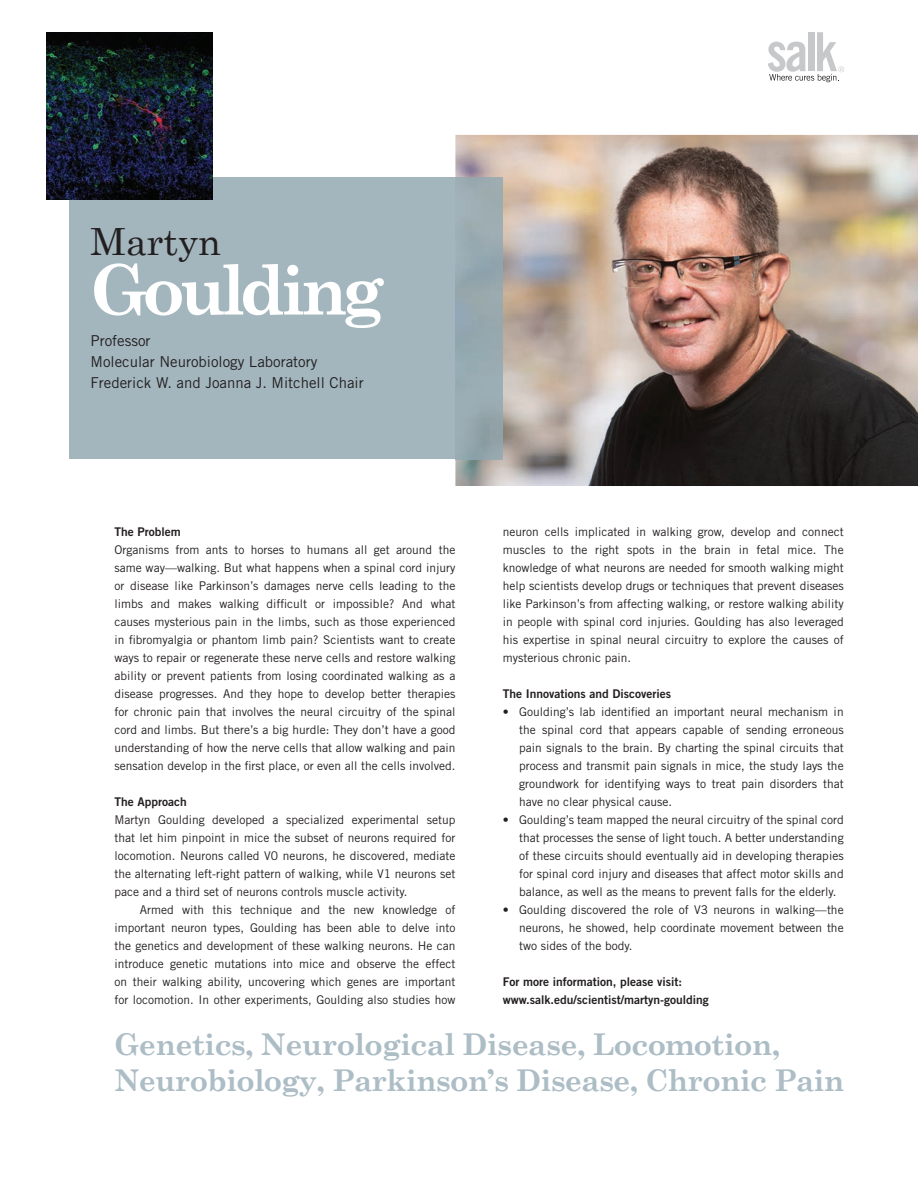
<style>
.page{position:relative;width:918px;height:1189px;background:#fff}
.page>*{position:absolute;margin:0;border:0;box-sizing:border-box;transform-origin:0 0}
.t1{font:700 69px "Century Schoolbook";letter-spacing:-.08em;color:#fff}
.t2{font:37.5px "Century Schoolbook";color:#231f20}
.t3{font:700 30px/36px "Century Schoolbook";letter-spacing:-.025em;color:#adbdc5}
.t4{font:15px/21px "Trade Gothic";color:#231f20}
.t5{font:12px/18px "Trade Gothic";color:#231f20;text-align:justify}
.t6{font:12px/18px "Trade Gothic Bold Two";color:#231f20}
</style>
<div class="page">
<svg style="left:768px;top:32px;width:76px;height:50px"></svg>
<img style="left:455px;top:135px;width:463px;height:351px">
<div style="left:69px;top:177px;width:386px;height:282px;background:#a3b6be"></div>
<img style="left:455px;top:177px;width:48px;height:282px">
<img style="left:46px;top:33px;width:167px;height:166px">
<h2 class="t2" style="left:91px;top:218px;width:132px">Martyn</h2>
<h1 class="t1" style="left:91px;top:248px;width:295px">Goulding</h1>
<p class="t4" style="left:91px;top:330px;width:275px">Professor<br>Molecular Neurobiology Laboratory<br>Frederick W. and Joanna J. Mitchell Chair</p>
<p class="t6" style="left:114px;top:523px;width:68px">The Problem</p>
<p class="t5" style="left:114px;top:541px;width:342px">Organisms from ants to horses to humans all get around the same way—walking. But what happens when a spinal cord injury or disease like Parkinson’s damages nerve cells leading to the limbs and makes walking difficult or impossible? And what causes mysterious pain in the limbs, such as those experienced in fibromyalgia or phantom limb pain? Scientists want to create ways to repair or regenerate these nerve cells and restore walking ability or prevent patients from losing coordinated walking as a disease progresses. And they hope to develop better therapies for chronic pain that involves the neural circuitry of the spinal cord and limbs. But there’s a big hurdle: They don’t have a good understanding of how the nerve cells that allow walking and pain sensation develop in the first place, or even all the cells involved.</p>
<p class="t6" style="left:114px;top:793px;width:74px">The Approach</p>
<p class="t5" style="left:114px;top:811px;width:342px">Martyn Goulding developed a specialized experimental setup that let him pinpoint in mice the subset of neurons required for locomotion. Neurons called V0 neurons, he discovered, mediate the alternating left-right pattern of walking, while V1 neurons set pace and a third set of neurons controls muscle activity.</p>
<p class="t5" style="left:114px;top:901px;width:342px;text-indent:26px">Armed with this technique and the new knowledge of important neuron types, Goulding has been able to delve into the genetics and development of these walking neurons. He can introduce genetic mutations into mice and observe the effect on their walking ability, uncovering which genes are important for locomotion. In other experiments, Goulding also studies how</p>
<p class="t5" style="left:503px;top:522px;width:342px">neuron cells implicated in walking grow, develop and connect muscles to the right spots in the brain in fetal mice. The knowledge of what neurons are needed for smooth walking might help scientists develop drugs or techniques that prevent diseases like Parkinson’s from affecting walking, or restore walking ability in people with spinal cord injuries. Goulding has also leveraged his expertise in spinal neural circuitry to explore the causes of mysterious chronic pain.</p>
<p class="t6" style="left:503px;top:684px;width:170px">The Innovations and Discoveries</p>
<p class="t5" style="left:519px;top:702px;width:326px;text-indent:-16px">• Goulding’s lab identified an important neural mechanism in the spinal cord that appears capable of sending erroneous pain signals to the brain. By charting the spinal circuits that process and transmit pain signals in mice, the study lays the groundwork for identifying ways to treat pain disorders that have no clear physical cause.</p>
<p class="t5" style="left:519px;top:810px;width:326px;text-indent:-16px">• Goulding’s team mapped the neural circuitry of the spinal cord that processes the sense of light touch. A better understanding of these circuits should eventually aid in developing therapies for spinal cord injury and diseases that affect motor skills and balance, as well as the means to prevent falls for the elderly.</p>
<p class="t5" style="left:519px;top:900px;width:326px;text-indent:-16px">• Goulding discovered the role of V3 neurons in walking—the neurons, he showed, help coordinate movement between the two sides of the body.</p>
<p class="t6" style="left:503px;top:972px;width:208px">For more information, please visit: www.salk.edu/scientist/martyn-goulding</p>
<h3 class="t3" style="left:114px;top:1025px;width:731px">Genetics, Neurological Disease, Locomotion,<br>Neurobiology, Parkinson’s Disease, Chronic Pain</h3>
</div>
